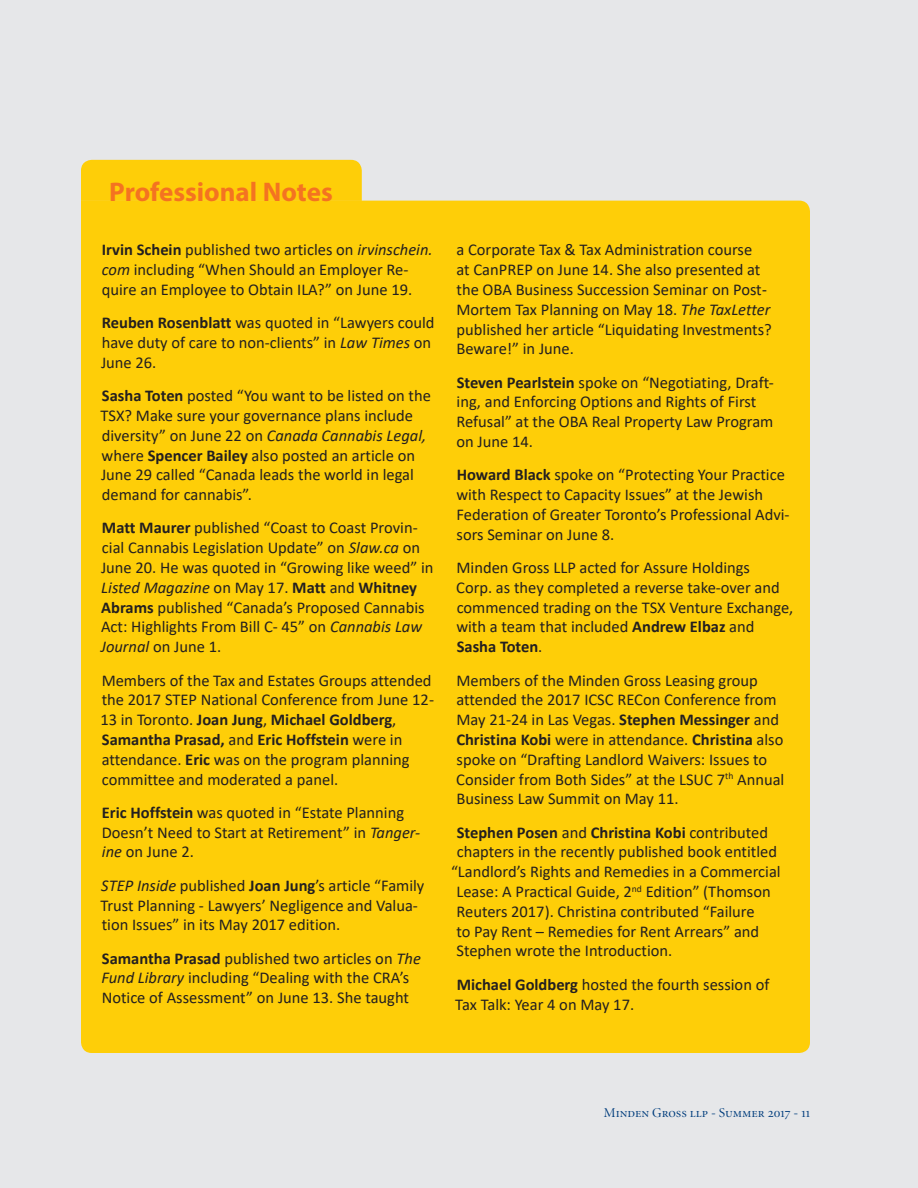
<style>
.page{position:relative;width:918px;height:1188px;background:#e6e7e9}
.page>*{position:absolute;margin:0;border:0;box-sizing:border-box;transform-origin:0 0}
.t1{font:700 27px "Myriad Pro";color:#f47321}
.t2{font:16.5px/19.8px "Calibri";color:#231f20}
.t3{font:700 16.5px "Calibri";color:#231f20}
.t4{font:13.5px "Minion Display Regular SC";color:#013d7d}
.s1{font-weight:700}
.s2{font-style:italic}
.s3{font-family:"Cambria Math"}
.s4{font-weight:400}
</style>
<div class="page">
<div style="left:81px;top:201px;width:729px;height:852px;background:#fece08"></div>
<div style="left:81px;top:160px;width:281px;height:41px;background:#fece08"></div>
<h1 class="t1" style="left:109px;top:181px;width:225px">Professional Notes</h1>
<p class="t2" style="left:102px;top:241px;width:332px"><span class="s1">Irvin Schein</span> published two articles on <span class="s2">irvinschein. com</span> including “When Should an Employer Re&shy;quire an Employee to Obtain ILA?” on June 19.</p>
<p class="t2" style="left:101px;top:314px;width:335px"><span class="s1">Reuben Rosenblatt</span> was quoted in “Lawyers could have duty of care to non-clients” in <span class="s2">Law Times</span> on<br>June 26.</p>
<p class="t2" style="left:101px;top:387px;width:332px"><span class="s1">Sasha Toten</span> posted “You want to be listed on the TSX? Make sure your governance plans include diversity” on June 22 on <span class="s2">Canada Cannabis Legal, </span>where <span class="s1">Spencer Bailey</span> also posted an article on June 29 called “Canada leads the world in legal demand for cannabis”.</p>
<p class="t2" style="left:101px;top:519px;width:334px"><span class="s1">Matt Maurer</span> published “Coast to Coast Provin&shy;cial Cannabis Legislation Update” on <span class="s2">Slaw.ca</span> on June 20. He was quoted in “Growing like weed” in <span class="s2">Listed Magazine</span> on May 17. <span class="s1">Matt</span> and <span class="s1">Whitney Abrams</span> published “Canada’s Proposed Cannabis Act: Highlights From Bill C- 45” on <span class="s2">Cannabis Law Journal</span> on June 1.</p>
<p class="t2" style="left:100px;top:672px;width:335px">Members of the Tax and Estates Groups attended the 2017 STEP National Conference from June 12- 13 in Toronto. <span class="s1">Joan Jung</span>, <span class="s1">Michael Goldberg</span>, <span class="s1">Samantha Prasad,</span> and <span class="s1">Eric Hoffstein</span> were in attendance. <span class="s1">Eric</span> was on the program planning committee and moderated a panel.</p>
<p class="t2" style="left:102px;top:804px;width:320px"><span class="s1">Eric Hoffstein</span> was quoted in “Estate Planning<br>Doesn’t Need to Start at Retirement” in <span class="s2">Tanger&shy;ine</span> on June 2.</p>
<p class="t2" style="left:101px;top:877px;width:325px"><span class="s2">STEP Inside</span> published <span class="s1">Joan Jung</span>’s article “Family<br>Trust Planning - Lawyers’ Negligence and Valua&shy;tion Issues” in its May 2017 edition.</p>
<p class="t2" style="left:101px;top:950px;width:321px"><span class="s1">Samantha Prasad</span> published two articles on <span class="s2">The<br>Fund Library</span> including “Dealing with the CRA’s<br>Notice of Assessment” on June 13. She taught</p>
<p class="t2" style="left:456px;top:241px;width:317px">a Corporate Tax &amp; Tax Administration course<br>at CanPREP on June 14. She also presented at the OBA Business Succession Seminar on Post<span class="s3">-</span>Mortem Tax Planning on May 18. <span class="s2">The TaxLetter </span>published her article “Liquidating Investments?<br>Beware!” in June.</p>
<p class="t2" style="left:456px;top:374px;width:319px"><span class="s1">Steven Pearlstein</span> spoke on “Negotiating, Draft&shy;ing, and Enforcing Options and Rights of First Refusal” at the OBA Real Property Law Program on June 14.</p>
<p class="t2" style="left:456px;top:466px;width:335px"><span class="s1">Howard Black</span> spoke on “Protecting Your Practice with Respect to Capacity Issues” at the Jewish Federation of Greater Toronto’s Professional Advi&shy;sors Seminar on June 8.</p>
<p class="t2" style="left:456px;top:559px;width:339px">Minden Gross LLP acted for Assure Holdings<br>Corp. as they completed a reverse take-over and commenced trading on the TSX Venture Exchange, with a team that included <span class="s1">Andrew Elbaz</span> and <span class="s1">Sasha Toten</span>.</p>
<p class="t2" style="left:456px;top:672px;width:330px">Members of the Minden Gross Leasing group attended the 2017 ICSC RECon Conference from May 21-24 in Las Vegas. <span class="s1">Stephen Messinger</span> and <span class="s1">Christina Kobi</span> were in attendance. <span class="s1">Christina</span> also spoke on “Drafting Landlord Waivers: Issues to Consider from Both Sides” at the LSUC 7<sup>th</sup> Annual Business Law Summit on May 11.</p>
<p class="t3" style="left:457px;top:825px;width:313px">Stephen Posen <span class="s4">and</span> Christina Kobi <span class="s4">contributed</span></p>
<p class="t2" style="left:457px;top:843px;width:322px">chapters in the recently published book entitled</p>
<p class="t2" style="left:451px;top:863px;width:331px">“Landlord’s Rights and Remedies in a Commercial</p>
<p class="t2" style="left:456px;top:883px;width:316px">Lease: A Practical Guide, 2<sup>nd</sup> Edition” (Thomson</p>
<p class="t2" style="left:456px;top:903px;width:300px">Reuters 2017). Christina contributed “Failure</p>
<p class="t2" style="left:457px;top:923px;width:304px">to Pay Rent – Remedies for Rent Arrears” and</p>
<p class="t2" style="left:456px;top:942px;width:218px">Stephen wrote the Introduction.</p>
<p class="t2" style="left:455px;top:976px;width:316px"><span class="s1">Michael Goldberg</span> hosted the fourth session of<br>Tax Talk: Year 4 on May 17.</p>
<p class="t4" style="left:604px;top:1108px;width:208px">Minden Gross llp - Summer 2017 - 11</p>
</div>
